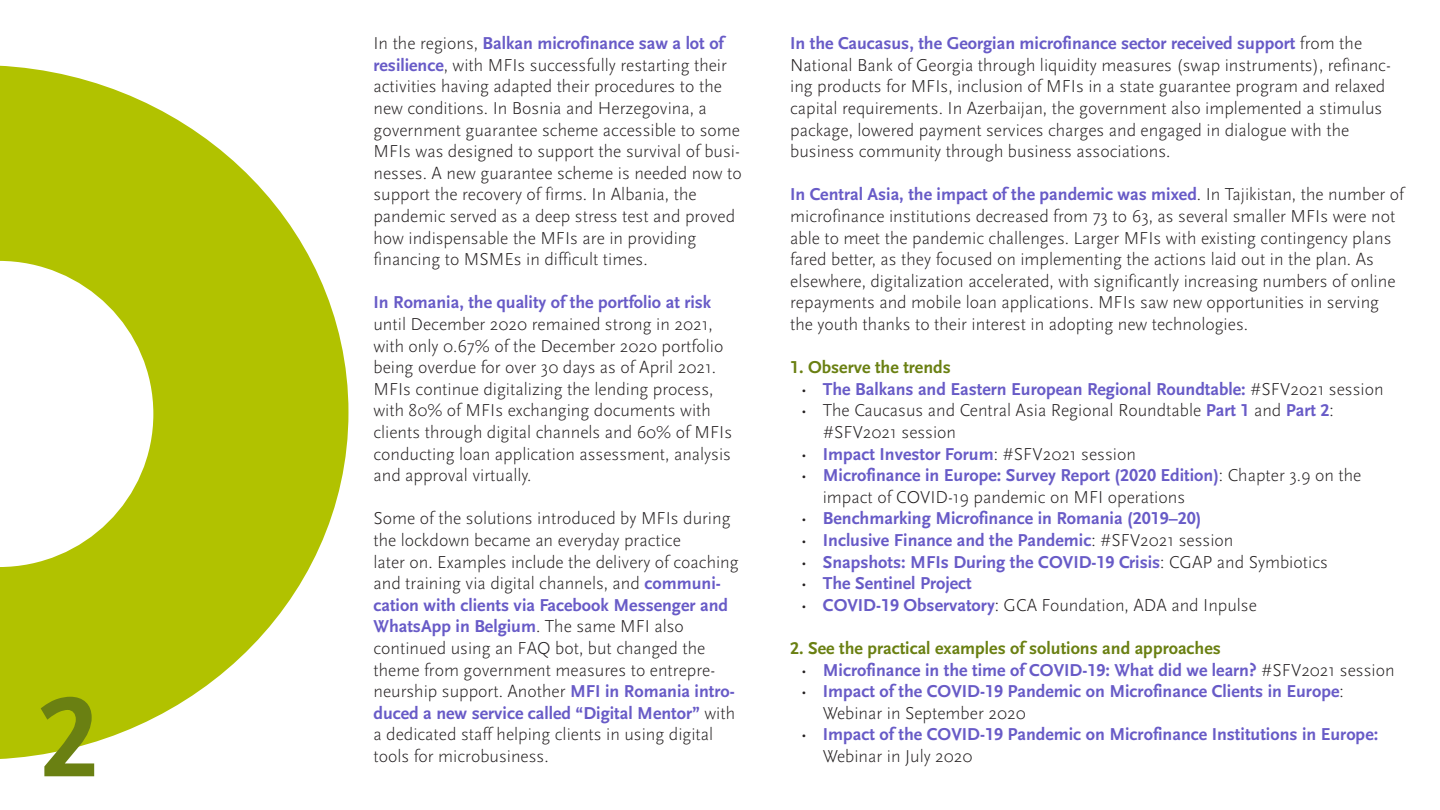
<style>
.page{position:relative;width:1440px;height:810px;background:#fff}
.page>*{position:absolute;margin:0;border:0;box-sizing:border-box;transform-origin:0 0}
.t1{font:120px "Scala Sans Bold LF";color:#6a8012}
.t2{font:300 18px/21.6px "Scala Sans";color:#231f20}
.t3{font:18px/21.6px "Scala Sans Bold LF";color:#685bc7}
.t4{font:18px "Scala Sans Bold LF";color:#6a8012}
.s1{font-family:"Scala Sans";font-weight:300;color:#231f20}
.s2{font-family:"Scala Sans Bold LF";font-weight:400;color:#685bc7}
</style>
<div class="page">
<svg style="left:0;top:65px;width:348px;height:694px;fill:#b1c200"></svg>
<svg style="left:0;top:261px;width:153px;height:306px"></svg>
<h1 class="t1" style="left:39px;top:673px;width:61px">2</h1>
<p class="t3" style="left:373px;top:33px;width:352px"><span class="s1">In the regions,</span> Balkan microfinance saw a lot of</p>
<p class="t2" style="left:373px;top:55px;width:370px"><span class="s2">resilience</span>, with MFIs successfully restarting their activities having adapted their procedures to the new conditions. In Bosnia and Herzegovina, a government guarantee scheme accessible to some MFIs was designed to support the survival of busi&shy;nesses. A new guarantee scheme is needed now to support the recovery of firms. In Albania, the pandemic served as a deep stress test and proved how indispensable the MFIs are in providing financing to MSMEs in difficult times.</p>
<p class="t3" style="left:373px;top:292px;width:339px">I n Romania, the quality of the portfolio at risk</p>
<p class="t2" style="left:373px;top:314px;width:360px">until December 2020 remained strong in 2021, with only 0.67% of the December 2020 portfolio being overdue for over 30 days as of April 2021.<br>MFIs continue digitalizing the lending process, with 80% of MFIs exchanging documents with clients through digital channels and 60% of MFIs conducting loan application assessment, analysis and approval virtually.</p>
<p class="t2" style="left:373px;top:508px;width:367px">Some of the solutions introduced by MFIs during the lockdown became an everyday practice<br>later on. Examples include the delivery of coaching and training via digital channels, and <span class="s2">communi-</span></p>
<p class="t3" style="left:373px;top:595px;width:356px">cation with clients via Facebook M essenger and<br>WhatsApp in Belgium<span class="s1">. The same MFI also</span></p>
<p class="t2" style="left:373px;top:638px;width:363px">continued using an FAQ bot, but changed the theme from government measures to entrepre&shy;neurship support. Another <span class="s2">M FI in Romania intro-</span></p>
<p class="t3" style="left:373px;top:703px;width:363px">duced a new service called “Digital M entor” <span class="s1">with</span></p>
<p class="t2" style="left:373px;top:724px;width:341px">a dedicated staff helping clients in using digital tools for microbusiness.</p>
<p class="t3" style="left:790px;top:33px;width:574px">I n the Caucasus, the Georgian microfinance sector received support <span class="s1">from the</span></p>
<p class="t2" style="left:790px;top:55px;width:602px">National Bank of Georgia through liquidity measures (swap instruments), refinanc&shy;ing products for MFIs, inclusion of MFIs in a state guarantee program and relaxed capital requirements. In Azerbaijan, the government also implemented a stimulus package, lowered payment services charges and engaged in dialogue with the business community through business associations.</p>
<p class="t3" style="left:790px;top:184px;width:615px">I n Central Asia, the impact of the pandemic was mixed<span class="s1">. In Tajikistan, the number of</span></p>
<p class="t2" style="left:790px;top:206px;width:607px">microfinance institutions decreased from 73 to 63, as several smaller MFIs were not able to meet the pandemic challenges. Larger MFIs with existing contingency plans fared better, as they focused on implementing the actions laid out in the plan. As elsewhere, digitalization accelerated, with significantly increasing numbers of online repayments and mobile loan applications. MFIs saw new opportunities in serving the youth thanks to their interest in adopting new technologies.</p>
<p class="t4" style="left:790px;top:358px;width:162px">1. Observe the trends</p>
<p class="t3" style="left:801px;top:379px;width:584px"><span class="s1">•</span> The Balkans and Eastern European Regional Roundtable: <span class="s1">#SFV2021 session</span></p>
<p class="t2" style="left:823px;top:400px;width:513px;text-indent:-22px">• The Caucasus and Central Asia Regional Roundtable <span class="s2">Part 1</span> and <span class="s2">Part 2</span>: #SFV2021 session</p>
<p class="t3" style="left:801px;top:443px;width:337px"><span class="s1">•</span> I mpact I nvestor Forum<span class="s1">: #SFV2021 session</span></p>
<p class="t3" style="left:801px;top:465px;width:562px"><span class="s1">•</span> M icrofinance in Europe: Survey Report (2020 Edition)<span class="s1">: Chapter 3.9 on the</span></p>
<p class="t2" style="left:823px;top:487px;width:364px">impact of COVID-19 pandemic on MFI operations</p>
<p class="t3" style="left:801px;top:508px;width:402px"><span class="s1">•</span> Benchmarking M icrofinance in Romania (2019–20)</p>
<p class="t3" style="left:801px;top:530px;width:434px"><span class="s1">•</span> I nclusive Finance and the Pandemic<span class="s1">: #SFV2021 session</span></p>
<p class="t3" style="left:801px;top:551px;width:260px"><span class="s1">•</span> Snapshots: M FIs During the COVID</p>
<p class="t2" style="left:1092px;top:551px;width:238px"><span class="s2">-19 Crisis</span>: CGAP and Symbiotics</p>
<p class="t3" style="left:801px;top:573px;width:173px"><span class="s1">•</span> The Sentinel Project</p>
<p class="t3" style="left:801px;top:595px;width:45px"><span class="s1">•</span> COVID</p>
<p class="t2" style="left:876px;top:595px;width:382px"><span class="s2">-19 Observatory</span>: GCA Foundation, ADA and Inpulse</p>
<p class="t4" style="left:790px;top:639px;width:432px">2. See the practical examples of solutions and approaches</p>
<p class="t3" style="left:801px;top:659px;width:251px"><span class="s1">•</span> M icrofinance in the time of COVID</p>
<p class="t3" style="left:1082px;top:659px;width:314px">-19: What did we learn? <span class="s1">#SFV2021 session</span></p>
<p class="t3" style="left:801px;top:681px;width:149px"><span class="s1">•</span> I mpact of the COVID</p>
<p class="t3" style="left:980px;top:681px;width:365px">-19 Pandemic on M icrofinance Clients in Europe<span class="s1">:</span></p>
<p class="t2" style="left:823px;top:703px;width:204px">Webinar in September 2020</p>
<p class="t3" style="left:801px;top:724px;width:149px"><span class="s1">•</span> I mpact of the COVID</p>
<p class="t3" style="left:980px;top:724px;width:400px">-19 Pandemic on M icrofinance I nstitutions in Europe:</p>
<p class="t2" style="left:823px;top:746px;width:151px">Webinar in July 2020</p>
</div>
